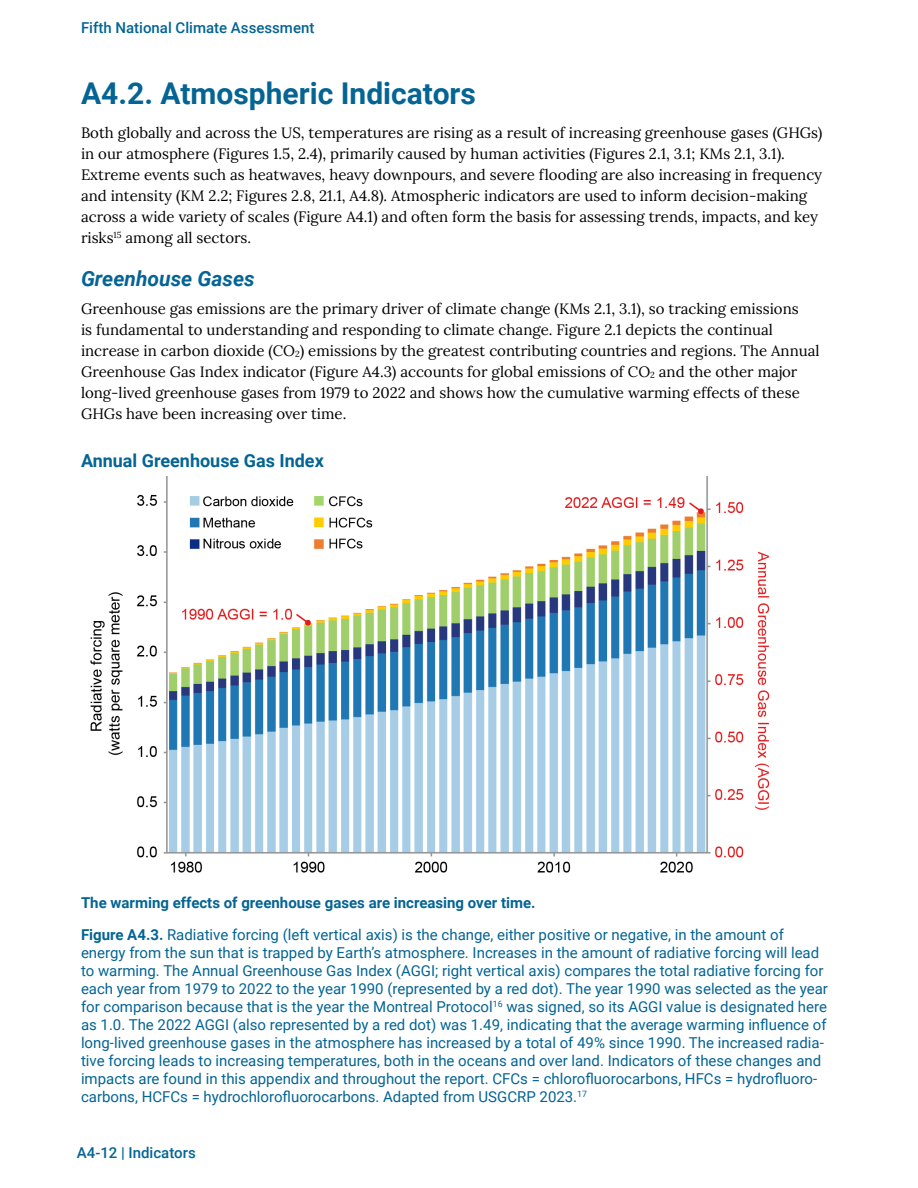
<style>
.page{position:relative;width:918px;height:1188px;background:#fff}
.page>*{position:absolute;margin:0;border:0;box-sizing:border-box;transform-origin:0 0}
.t1{font:700 30px "Roboto";color:#046493}
.t2{font:italic 700 21px "Roboto";color:#046493}
.t3{font:700 18px "Roboto";color:#046493}
.t4{font:15px/18px "Roboto";color:#046493}
.t5{font:15px/21px "Lora";color:#000}
.t6{font:500 15px "Roboto";color:#046493}
.s1{font-weight:700}
</style>
<div class="page">
<img style="left:90px;top:477px;width:680px;height:396px">
<p class="t6" style="left:81px;top:17px;width:235px">Fifth National Climate Assessment</p>
<h1 class="t1" style="left:81px;top:72px;width:397px">A4.2. Atmospheric Indicators</h1>
<p class="t5" style="left:81px;top:121px;width:743px">Both globally and across the US, temperatures are rising as a result of increasing greenhouse gases (GHGs) in our atmosphere (Figures 1.5, 2.4), primarily caused by human activities (Figures 2.1, 3.1; KMs 2.1, 3.1).<br>Extreme events such as heatwaves, heavy downpours, and severe flooding are also increasing in frequency and intensity (KM 2.2; Figures 2.8, 21.1, A4.8). Atmospheric indicators are used to inform decision-making across a wide variety of scales (Figure A4.1) and often form the basis for assessing trends, impacts, and key risks<sup>15</sup> among all sectors.</p>
<h2 class="t2" style="left:81px;top:264px;width:175px">Greenhouse Gases</h2>
<p class="t5" style="left:81px;top:297px;width:740px">Greenhouse gas emissions are the primary driver of climate change (KMs 2.1, 3.1), so tracking emissions<br>is fundamental to understanding and responding to climate change. Figure 2.1 depicts the continual increase in carbon dioxide (CO<sub>2</sub>) emissions by the greatest contributing countries and regions. The Annual Greenhouse Gas Index indicator (Figure A4.3) accounts for global emissions of CO<sub>2</sub> and the other major long-lived greenhouse gases from 1979 to 2022 and shows how the cumulative warming effects of these GHGs have been increasing over time.</p>
<p class="t3" style="left:81px;top:448px;width:244px">Annual Greenhouse Gas Index</p>
<p class="t4" style="left:81px;top:887px;width:704px;line-height:31.5px"><span class="s1">The warming effects of greenhouse gases are increasing over time.<br>Figure A4.3.</span> Radiative forcing (left vertical axis) is the change, either positive or negative, in the amount of</p>
<p class="t4" style="left:81px;top:943px;width:749px">energy from the sun that is trapped by Earth’s atmosphere. Increases in the amount of radiative forcing will lead to warming. The Annual Greenhouse Gas Index (AGGI; right vertical axis) compares the total radiative forcing for each year from 1979 to 2022 to the year 1990 (represented by a red dot). The year 1990 was selected as the year for comparison because that is the year the Montreal Protocol<sup>16</sup> was signed, so its AGGI value is designated here as 1.0. The 2022 AGGI (also represented by a red dot) was 1.49, indicating that the average warming influence of long-lived greenhouse gases in the atmosphere has increased by a total of 49% since 1990. The increased radia&shy;tive forcing leads to increasing temperatures, both in the oceans and over land. Indicators of these changes and impacts are found in this appendix and throughout the report. CFCs = chlorofluorocarbons, HFCs = hydrofluoro&shy;carbons, HCFCs = hydrochlorofluorocarbons. Adapted from USGCRP 2023.<sup>17</sup></p>
<p class="t6" style="left:77px;top:1143px;width:120px">A4-12 | Indicators</p>
</div>
